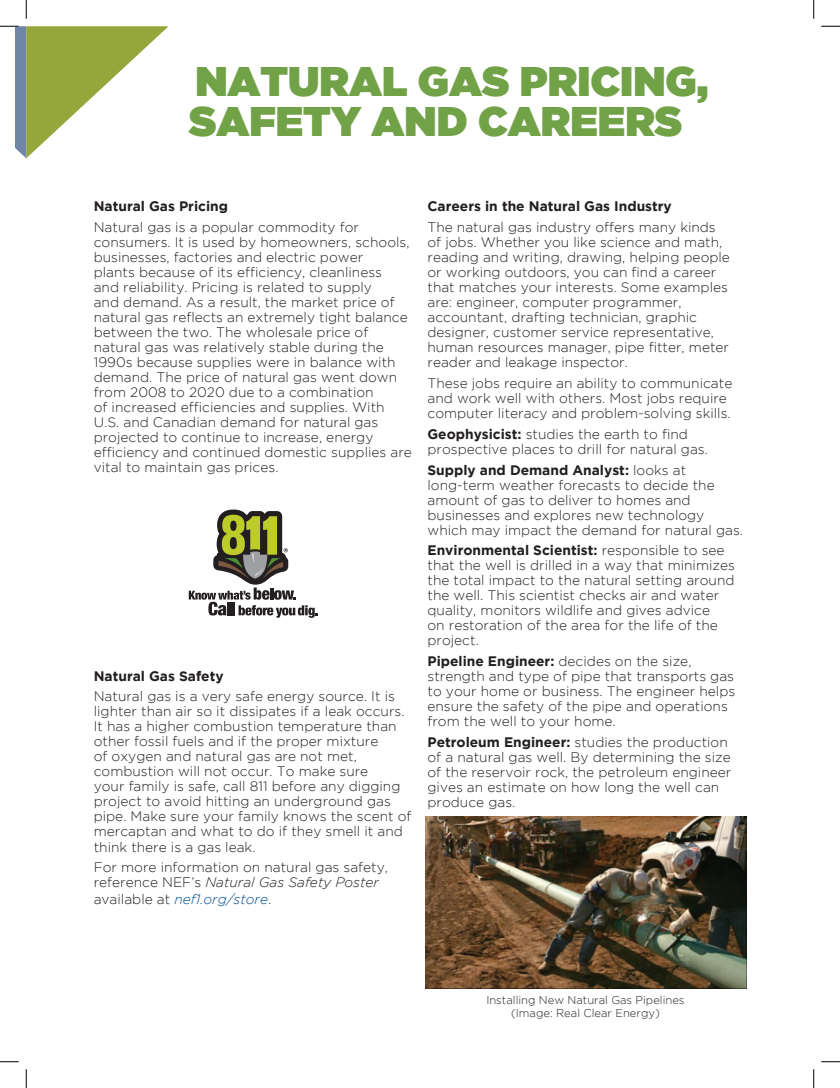
<style>
.page{position:relative;width:840px;height:1088px;background:#fff}
.page>*{position:absolute;margin:0;border:0;box-sizing:border-box;transform-origin:0 0}
.t1{font:41.25px/40px "Gotham Ultra";color:#72a247}
.t2{font:300 13.75px/15px "Gotham";color:#231f20}
.t3{font:700 13.75px "Gotham";color:#231f20}
.t4{font:italic 300 13.75px "Gotham";color:#004d8f}
.t5{font:300 11.25px/13.5px "Gotham";color:#231f20;text-align:center}
.s1{font-style:italic}
.s2{font-style:normal;color:#231f20}
.s3{font-weight:700}
</style>
<div class="page">
<svg style="left:189px;top:509px;width:128px;height:109px"></svg>
<img style="left:426px;top:816px;width:320px;height:172px">
<svg style="left:0;top:25px;width:169px;height:133px"></svg>
<svg style="left:821px;top:25px;width:19px;height:2px"></svg>
<svg style="left:0;top:1061px;width:19px;height:1px"></svg>
<svg style="left:821px;top:1061px;width:19px;height:1px"></svg>
<svg style="left:25px;top:0;width:2px;height:19px"></svg>
<svg style="left:25px;top:1069px;width:2px;height:19px"></svg>
<svg style="left:813px;top:0;width:2px;height:19px"></svg>
<svg style="left:813px;top:1069px;width:2px;height:19px"></svg>
<h1 class="t1" style="left:189px;top:60px;width:521px">NATURAL GAS PRICING,<br>SAFETY AND CAREERS</h1>
<p class="t3" style="left:94px;top:198px;width:136px">Natural Gas Pricing</p>
<p class="t2" style="left:94px;top:219px;width:320px">Natural gas is a popular commodity for consumers. It is used by homeowners, schools, businesses, factories and electric power<br>plants because of its efficiency, cleanliness<br>and reliability. Pricing is related to supply<br>and demand. As a result, the market price of natural gas reflects an extremely tight balance between the two. The wholesale price of natural gas was relatively stable during the 1990s because supplies were in balance with demand. The price of natural gas went down from 2008 to 2020 due to a combination<br>of increased efficiencies and supplies. With U.S. and Canadian demand for natural gas projected to continue to increase, energy efficiency and continued domestic supplies are vital to maintain gas prices.</p>
<p class="t3" style="left:94px;top:667px;width:131px">Natural Gas Safety</p>
<p class="t2" style="left:94px;top:689px;width:319px">Natural gas is a very safe energy source. It is lighter than air so it dissipates if a leak occurs.<br>It has a higher combustion temperature than other fossil fuels and if the proper mixture<br>of oxygen and natural gas are not met, combustion will not occur. To make sure<br>your family is safe, call 811 before any digging project to avoid hitting an underground gas pipe. Make sure your family knows the scent of mercaptan and what to do if they smell it and think there is a gas leak.</p>
<p class="t2" style="left:94px;top:859px;width:296px">For more information on natural gas safety, reference NEF’s <span class="s1">Natural Gas Safety Poster</span></p>
<p class="t4" style="left:94px;top:891px;width:179px"><span class="s2">available at</span> nef1.org/store<span class="s2">.</span></p>
<p class="t3" style="left:428px;top:198px;width:246px">Careers in the Natural Gas Industry</p>
<p class="t2" style="left:428px;top:219px;width:304px">The natural gas industry offers many kinds of jobs. Whether you like science and math, reading and writing, drawing, helping people or working outdoors, you can find a career that matches your interests. Some examples are: engineer, computer programmer, accountant, drafting technician, graphic designer, customer service representative, human resources manager, pipe fitter, meter reader and leakage inspector.</p>
<p class="t2" style="left:428px;top:375px;width:306px">These jobs require an ability to communicate and work well with others. Most jobs require computer literacy and problem-solving skills.</p>
<p class="t2" style="left:428px;top:426px;width:282px"><span class="s3">Geophysicist:</span> studies the earth to find prospective places to drill for natural gas.</p>
<p class="t2" style="left:428px;top:462px;width:317px"><span class="s3">Supply and Demand Analyst:</span> looks at long-term weather forecasts to decide the amount of gas to deliver to homes and businesses and explores new technology which may impact the demand for natural gas.</p>
<p class="t2" style="left:428px;top:543px;width:309px"><span class="s3">Environmental Scientist:</span> responsible to see that the well is drilled in a way that minimizes the total impact to the natural setting around the well. This scientist checks air and water quality, monitors wildlife and gives advice<br>on restoration of the area for the life of the project.</p>
<p class="t2" style="left:428px;top:653px;width:309px"><span class="s3">Pipeline Engineer:</span> decides on the size, strength and type of pipe that transports gas to your home or business. The engineer helps ensure the safety of the pipe and operations from the well to your home.</p>
<p class="t2" style="left:428px;top:734px;width:305px"><span class="s3">Petroleum Engineer:</span> studies the production of a natural gas well. By determining the size of the reservoir rock, the petroleum engineer gives an estimate on how long the well can produce gas.</p>
<p class="t5" style="left:486px;top:992px;width:200px">Installing New Natural Gas Pipelines (Image: Real Clear Energy)</p>
</div>
